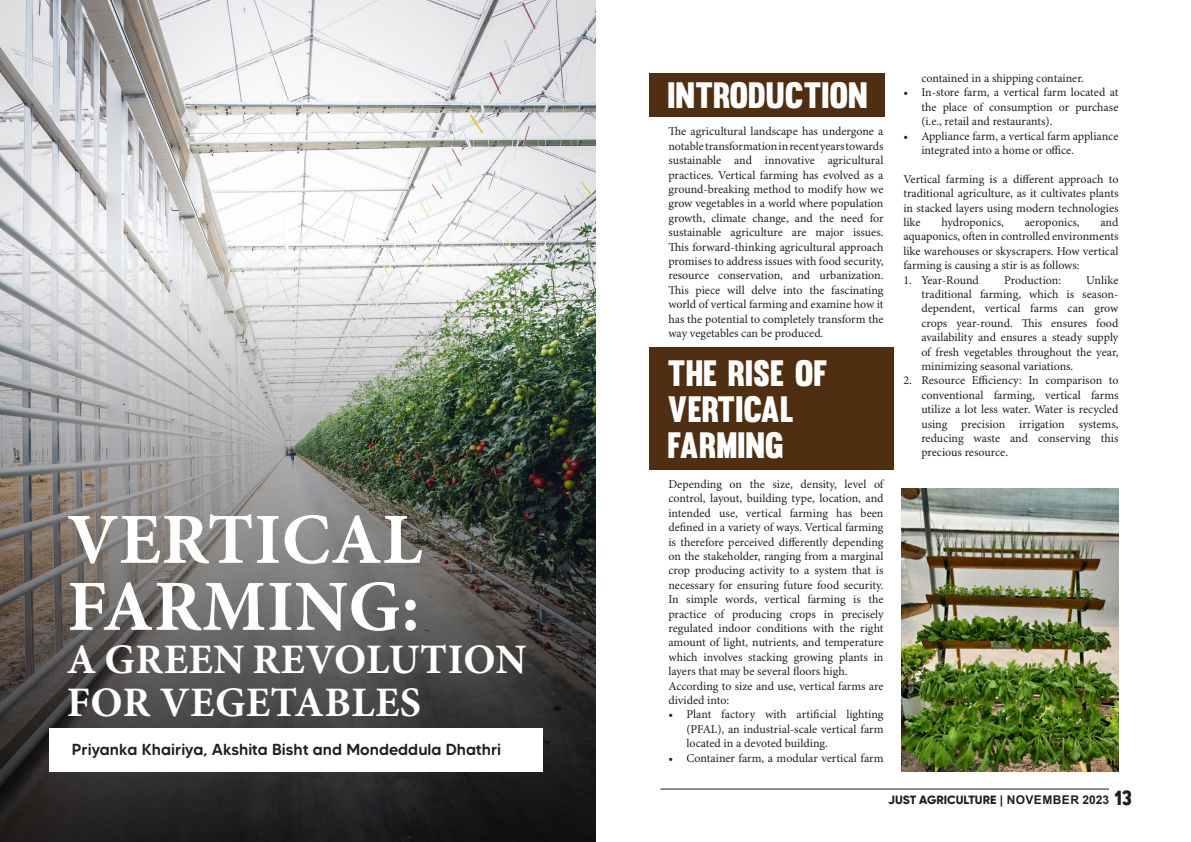
<style>
.page{position:relative;width:1191px;height:842px;background:#fff}
.page>*{position:absolute;margin:0;border:0;box-sizing:border-box;transform-origin:0 0}
.t1{font:700 72px/67px "Minion Pro";letter-spacing:.01em;color:#fff}
.t2{font:700 42px/43px "Minion Pro";letter-spacing:.01em;color:#fff}
.t3{font:36px/36px "Muro";color:#fff}
.t4{font:500 16px "MADE Tommy Soft";color:#231f20}
.t5{font:12px/14.4px "Minion Pro";color:#231f20;text-align:justify}
.t6{font:800 12px "Gilroy";color:#231f20}
.s1{font-family:"Arial";font-weight:700}
.s2{font-family:"Muro";font-weight:400;font-size:20px}
</style>
<div class="page">
<hr style="left:660px;top:788px;width:449px;height:1px;background:#231f20">
<img style="left:0;top:0;width:595px;height:235px">
<img style="left:0;top:235px;width:595px;height:607px">
<div style="left:50px;top:728px;width:493px;height:43px;background:#fff"></div>
<div style="left:649px;top:73px;width:235px;height:43px;background:#4f2e12"></div>
<div style="left:649px;top:347px;width:244px;height:122px;background:#4f2e12"></div>
<img style="left:901px;top:489px;width:217px;height:282px">
<p class="t1" style="left:67px;top:505px;width:357px">VERTICAL<br>FARMING:</p>
<p class="t2" style="left:67px;top:637px;width:461px">A GREEN REVOLUTION<br>FOR VEGETABLES</p>
<p class="t4" style="left:72px;top:740px;width:431px">Priyanka Khairiya, Akshita Bisht and Mondeddula Dhathri</p>
<p class="t3" style="left:667px;top:77px;width:202px">INTRODUCTION</p>
<p class="t5" style="left:668px;top:125px;width:217px">The agricultural landscape has undergone a notable transformation in recent years towards sustainable and innovative agricultural practices. Vertical farming has evolved as a ground-breaking method to modify how we grow vegetables in a world where population growth, climate change, and the need for sustainable agriculture are major issues.<br>This forward-thinking agricultural approach promises to address issues with food security, resource conservation, and urbanization.<br>This piece will delve into the fascinating world of vertical farming and examine how it has the potential to completely transform the way vegetables can be produced.</p>
<p class="t3" style="left:667px;top:354px;width:161px">THE RISE OF<br>VERTICAL<br>FARMING</p>
<p class="t5" style="left:668px;top:477px;width:217px">Depending on the size, density, level of control, layout, building type, location, and intended use, vertical farming has been defined in a variety of ways. Vertical farming is therefore perceived differently depending on the stakeholder, ranging from a marginal crop producing activity to a system that is necessary for ensuring future food security.<br>In simple words, vertical farming is the practice of producing crops in precisely regulated indoor conditions with the right amount of light, nutrients, and temperature which involves stacking growing plants in layers that may be several floors high.</p>
<p class="t5" style="left:668px;top:679px;width:217px">According to size and use, vertical farms are divided into:</p>
<p class="t5" style="left:686px;top:708px;width:199px;text-indent:-18px">• Plant factory with artificial lighting (PFAL), an industrial-scale vertical farm located in a devoted building.</p>
<p class="t5" style="left:668px;top:751px;width:217px">• Container farm, a modular vertical farm</p>
<p class="t5" style="left:921px;top:71px;width:164px">contained in a shipping container.</p>
<p class="t5" style="left:921px;top:86px;width:199px;text-indent:-18px">• In-store farm, a vertical farm located at the place of consumption or purchase (i.e., retail and restaurants).</p>
<p class="t5" style="left:921px;top:129px;width:199px;text-indent:-18px">• Appliance farm, a vertical farm appliance integrated into a home or office.</p>
<p class="t5" style="left:903px;top:172px;width:217px">Vertical farming is a different approach to traditional agriculture, as it cultivates plants in stacked layers using modern technologies like</p>
<p class="t5" style="left:903px;top:215px;width:217px;text-indent:197px">and aquaponics, often in controlled environments like warehouses or skyscrapers. How vertical farming is causing a stir is as follows:</p>
<p class="t5" style="left:903px;top:273px;width:77px">1. Year-Round</p>
<p class="t5" style="left:1004px;top:273px;width:59px">Production:</p>
<p class="t5" style="left:941px;top:215px;width:64px">hydroponics,</p>
<p class="t5" style="left:1024px;top:215px;width:56px">aeroponics,</p>
<p class="t5" style="left:921px;top:273px;width:199px;text-indent:165px">Unlike traditional farming, which is season&shy;dependent, vertical farms can grow crops year-round. This ensures food availability and ensures a steady supply of fresh vegetables throughout the year, minimizing seasonal variations.</p>
<p class="t5" style="left:921px;top:374px;width:199px;text-indent:-18px">2. Resource Efficiency: In comparison to conventional farming, vertical farms utilize a lot less water. Water is recycled using precision irrigation systems, reducing waste and conserving this precious resource.</p>
<p class="t6" style="left:888px;top:792px;width:245px">JUST AGRICULTURE <span class="s1">| NOVEMBER 2023</span> <span class="s2">13</span></p>
</div>
